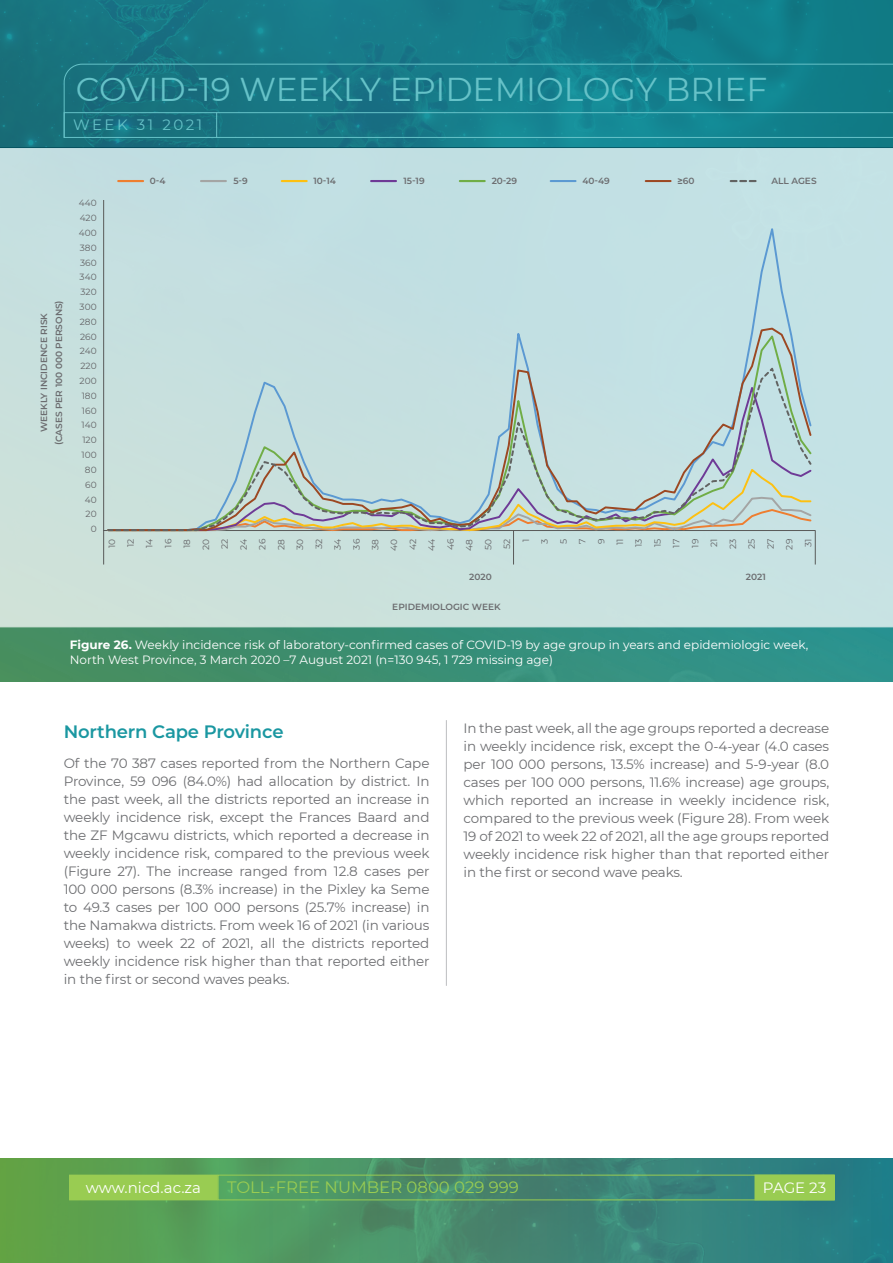
<style>
.page{position:relative;width:893px;height:1263px;background:#fff}
.page>*{position:absolute;margin:0;border:0;box-sizing:border-box;transform-origin:0 0}
.t1{font:33px "Montserrat";color:#66c2c8}
.t2{font:600 18px "Montserrat";letter-spacing:-.01em;color:#1a97a1}
.t3{font:16.5px "Montserrat";color:#99cc52}
.t4{font:15px "Montserrat";color:#fff}
.t5{font:15px "Montserrat";letter-spacing:.17em;color:#66c2c8}
.t6{font:13.5px/18px "Montserrat";letter-spacing:-.01em;color:#6c6d70;text-align:justify}
.t7{font:12px/15px "Montserrat";color:#fff}
.t8{font:9px "Montserrat";color:#636366}
.t9{font:600 9px "Montserrat";color:#6c6d70}
.s1{font-weight:700}
</style>
<div class="page">
<div style="left:0;top:148px;width:893px;height:1000px;background:linear-gradient(to right,#478c5d,#2b9391)"></div>
<div style="left:0;top:148px;width:893px;height:479px;background:#c6e1e1"></div>
<hr style="left:103px;top:200px;width:1px;height:330px;background:#595a59">
<div style="left:103px;top:496px;width:713px;height:68px;background:#c9e1de"></div>
<div style="left:106px;top:219px;width:707px;height:108px;background:#c3dfe2"></div>
<div style="left:106px;top:327px;width:707px;height:205px;background:#c3e0e1"></div>
<svg style="left:107px;top:368px;width:705px;height:163px;background:#c0d6d3"></svg>
<svg style="left:0;top:0;width:893px;height:148px;background:#157886"></svg>
<svg style="left:0;top:1158px;width:893px;height:105px;background:#468f6a"></svg>
<svg style="left:63px;top:63px;width:830px;height:76px;background:#177c8a"></svg>
<div style="left:218px;top:1175px;width:616px;height:25px;border:1px solid #99cc52"></div>
<div style="left:755px;top:1175px;width:79px;height:25px;background:#99cc52"></div>
<div style="left:70px;top:1175px;width:147px;height:25px;background:#99cc52"></div>
<svg style="left:64px;top:112px;width:829px;height:26px;background:#1b818e"></svg>
<div style="left:0;top:682px;width:893px;height:476px;background:#fff"></div>
<hr style="left:446px;top:720px;width:1px;height:266px;background:#bcbdc0">
<hr style="left:118px;top:180px;width:25px;height:2px;background:#ee7e30">
<hr style="left:201px;top:180px;width:25px;height:2px;background:#a4a5a4">
<hr style="left:282px;top:180px;width:25px;height:2px;background:#fdc011">
<hr style="left:371px;top:180px;width:25px;height:2px;background:#6e3a96">
<hr style="left:460px;top:180px;width:25px;height:2px;background:#70ad46">
<hr style="left:551px;top:180px;width:25px;height:2px;background:#5b99d2">
<hr style="left:646px;top:180px;width:25px;height:2px;background:#9c4822">
<svg style="left:731px;top:180px;width:25px;height:2px"></svg>
<h1 class="t1" style="left:76px;top:67px;width:693px">COVID-19 WEEKLY EPIDEMIOLOGY BRIEF</h1>
<p class="t5" style="left:73px;top:115px;width:131px">WEEK 31 2021</p>
<p class="t9" style="left:53px;top:445px;width:147px;rotate:-90deg">(CASES PER 100 000 PERSONS)</p>
<p class="t9" style="left:38px;top:432px;width:121px;rotate:-90deg">WEEKLY INCIDENCE RISK</p>
<p class="t8" style="left:79px;top:197px;width:19px">440</p>
<p class="t8" style="left:80px;top:212px;width:18px">420</p>
<p class="t8" style="left:79px;top:226px;width:19px">400</p>
<p class="t8" style="left:80px;top:241px;width:18px">380</p>
<p class="t8" style="left:80px;top:256px;width:18px">360</p>
<p class="t8" style="left:80px;top:271px;width:18px">340</p>
<p class="t8" style="left:81px;top:286px;width:18px">320</p>
<p class="t8" style="left:80px;top:301px;width:18px">300</p>
<p class="t8" style="left:80px;top:315px;width:18px">280</p>
<p class="t8" style="left:80px;top:330px;width:18px">260</p>
<p class="t8" style="left:80px;top:345px;width:18px">240</p>
<p class="t8" style="left:80px;top:360px;width:18px">220</p>
<p class="t8" style="left:80px;top:375px;width:18px">200</p>
<p class="t8" style="left:82px;top:389px;width:16px">180</p>
<p class="t8" style="left:82px;top:404px;width:16px">160</p>
<p class="t8" style="left:81px;top:419px;width:17px">140</p>
<p class="t8" style="left:82px;top:434px;width:16px">120</p>
<p class="t8" style="left:81px;top:449px;width:17px">100</p>
<p class="t8" style="left:85px;top:463px;width:13px">80</p>
<p class="t8" style="left:85px;top:478px;width:13px">60</p>
<p class="t8" style="left:85px;top:493px;width:13px">40</p>
<p class="t8" style="left:86px;top:508px;width:13px">20</p>
<p class="t8" style="left:91px;top:523px;width:7px">0</p>
<p class="t9" style="left:150px;top:175px;width:17px">0-4</p>
<p class="t9" style="left:233px;top:175px;width:16px">5-9</p>
<p class="t9" style="left:313px;top:175px;width:24px">10-14</p>
<p class="t9" style="left:403px;top:175px;width:23px">15-19</p>
<p class="t9" style="left:492px;top:175px;width:27px">20-29</p>
<p class="t9" style="left:582px;top:175px;width:29px">40-49</p>
<p class="t9" style="left:677px;top:175px;width:19px"><span class="s1">≥</span>60</p>
<p class="t9" style="left:771px;top:175px;width:47px">ALL AGES</p>
<p class="t8" style="left:106px;top:548px;width:11px;rotate:-90deg">10</p>
<p class="t8" style="left:124px;top:547px;width:10px;rotate:-90deg">12</p>
<p class="t8" style="left:143px;top:548px;width:11px;rotate:-90deg">14</p>
<p class="t8" style="left:162px;top:548px;width:10px;rotate:-90deg">16</p>
<p class="t8" style="left:181px;top:548px;width:10px;rotate:-90deg">18</p>
<p class="t8" style="left:200px;top:550px;width:13px;rotate:-90deg">20</p>
<p class="t8" style="left:219px;top:549px;width:12px;rotate:-90deg">22</p>
<p class="t8" style="left:237px;top:550px;width:12px;rotate:-90deg">24</p>
<p class="t8" style="left:256px;top:549px;width:12px;rotate:-90deg">26</p>
<p class="t8" style="left:275px;top:550px;width:12px;rotate:-90deg">28</p>
<p class="t8" style="left:294px;top:550px;width:13px;rotate:-90deg">30</p>
<p class="t8" style="left:313px;top:549px;width:12px;rotate:-90deg">32</p>
<p class="t8" style="left:331px;top:550px;width:13px;rotate:-90deg">34</p>
<p class="t8" style="left:350px;top:549px;width:12px;rotate:-90deg">36</p>
<p class="t8" style="left:369px;top:550px;width:12px;rotate:-90deg">38</p>
<p class="t8" style="left:388px;top:551px;width:13px;rotate:-90deg">40</p>
<p class="t8" style="left:407px;top:550px;width:13px;rotate:-90deg">42</p>
<p class="t8" style="left:426px;top:551px;width:13px;rotate:-90deg">44</p>
<p class="t8" style="left:444px;top:550px;width:13px;rotate:-90deg">46</p>
<p class="t8" style="left:463px;top:551px;width:13px;rotate:-90deg">48</p>
<p class="t8" style="left:482px;top:550px;width:13px;rotate:-90deg">50</p>
<p class="t8" style="left:501px;top:549px;width:12px;rotate:-90deg">52</p>
<p class="t8" style="left:520px;top:542px;width:5px;rotate:-90deg">1</p>
<p class="t8" style="left:538px;top:544px;width:7px;rotate:-90deg">3</p>
<p class="t8" style="left:557px;top:544px;width:7px;rotate:-90deg">5</p>
<p class="t8" style="left:576px;top:544px;width:7px;rotate:-90deg">7</p>
<p class="t8" style="left:595px;top:544px;width:7px;rotate:-90deg">9</p>
<p class="t8" style="left:614px;top:545px;width:8px;rotate:-90deg">11</p>
<p class="t8" style="left:633px;top:547px;width:10px;rotate:-90deg">13</p>
<p class="t8" style="left:651px;top:547px;width:10px;rotate:-90deg">15</p>
<p class="t8" style="left:670px;top:547px;width:10px;rotate:-90deg">17</p>
<p class="t8" style="left:689px;top:548px;width:10px;rotate:-90deg">19</p>
<p class="t8" style="left:708px;top:547px;width:10px;rotate:-90deg">21</p>
<p class="t8" style="left:727px;top:549px;width:12px;rotate:-90deg">23</p>
<p class="t8" style="left:745px;top:549px;width:12px;rotate:-90deg">25</p>
<p class="t8" style="left:764px;top:549px;width:12px;rotate:-90deg">27</p>
<p class="t8" style="left:783px;top:550px;width:12px;rotate:-90deg">29</p>
<p class="t8" style="left:802px;top:547px;width:10px;rotate:-90deg">31</p>
<p class="t9" style="left:469px;top:571px;width:24px">2020</p>
<p class="t9" style="left:746px;top:571px;width:21px">2021</p>
<p class="t9" style="left:392px;top:600px;width:110px">EPIDEMIOLOGIC WEEK</p>
<p class="t7" style="left:70px;top:637px;width:740px"><span class="s1">Figure 26.</span> Weekly incidence risk of laboratory-confirmed cases of COVID-19 by age group in years and epidemiologic week,<br>North West Province, 3 March 2020 –7 August 2021 (n=130 945, 1 729 missing age)</p>
<p class="t2" style="left:64px;top:718px;width:221px">Northern Cape Province</p>
<p class="t6" style="left:64px;top:754px;width:367px">Of the 70 387 cases reported from the Northern Cape Province, 59 096 (84.0%) had allocation by district. In the past week, all the districts reported an increase in weekly incidence risk, except the Frances Baard and the ZF Mgcawu districts, which reported a decrease in weekly incidence risk, compared to the previous week (Figure 27). The increase ranged from 12.8 cases per 100 000 persons (8.3% increase) in the Pixley ka Seme to 49.3 cases per 100 000 persons (25.7% increase) in the Namakwa districts. From week 16 of 2021 (in various weeks) to week 22 of 2021, all the districts reported weekly incidence risk higher than that reported either in the first or second waves peaks.</p>
<p class="t6" style="left:463px;top:719px;width:367px">In the past week, all the age groups reported a decrease in weekly incidence risk, except the 0-4-year (4.0 cases per 100 000 persons, 13.5% increase) and 5-9-year (8.0 cases per 100 000 persons, 11.6% increase) age groups, which reported an increase in weekly incidence risk, compared to the previous week (Figure 28). From week 19 of 2021 to week 22 of 2021, all the age groups reported weekly incidence risk higher than that reported either in the first or second wave peaks.</p>
<p class="t4" style="left:86px;top:1177px;width:117px">www.nicd.ac.za</p>
<p class="t3" style="left:227px;top:1176px;width:293px">TOLL-FREE NUMBER 0800 029 999</p>
<p class="t4" style="left:763px;top:1177px;width:65px">PAGE 23</p>
</div>
